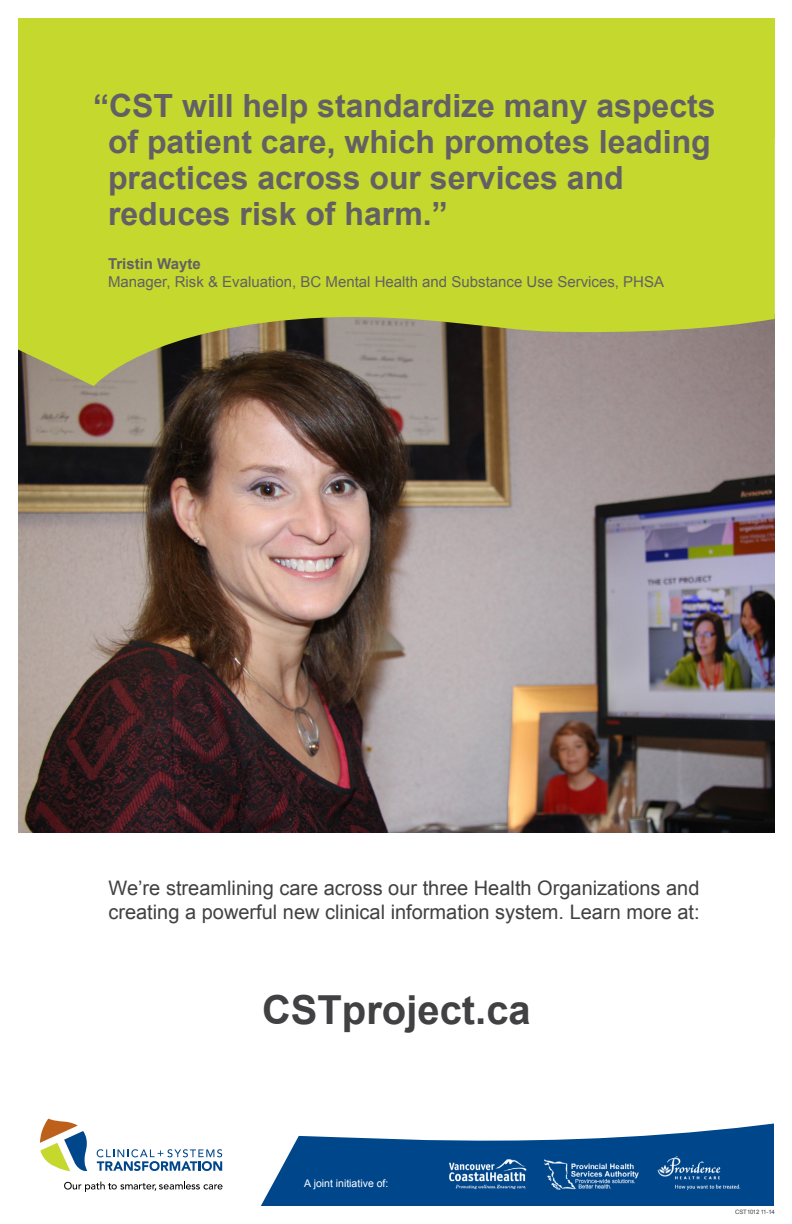
<style>
.page{position:relative;width:792px;height:1224px;background:#fff}
.page>*{position:absolute;margin:0;border:0;box-sizing:border-box;transform-origin:0 0}
.t1{font:700 40px "Arial";color:#414042}
.t2{font:700 32px/36px "Arial";color:#636064}
.t3{font:20px/24px "Arial";color:#414042}
.t4{font:15px "Arial";color:#636064}
.t5{font:700 15px "Arial";color:#636064}
.t6{font:10.5px "Arial";color:#fff}
.t7{font:6px "Arial";letter-spacing:-.04em;color:#414042}
</style>
<div class="page">
<div style="left:18px;top:18px;width:757px;height:119px;background:#c4d82e"></div>
<img style="left:18px;top:390px;width:757px;height:442px">
<svg style="left:18px;top:137px;width:757px;height:253px;background:#b3c03a"></svg>
<svg style="left:40px;top:1119px;width:47px;height:53px"></svg>
<svg style="left:97px;top:1149px;width:125px;height:22px"></svg>
<svg style="left:64px;top:1182px;width:159px;height:10px"></svg>
<svg style="left:261px;top:1123px;width:513px;height:83px;fill:#00468b"></svg>
<img style="left:437px;top:1154px;width:311px;height:40px">
<p class="t2" style="left:108px;top:89px;width:609px;text-indent:-15px">“CST will help standardize many aspects of patient care, which promotes leading practices across our services and reduces risk of harm.”</p>
<p class="t5" style="left:108px;top:253px;width:94px">Tristin Wayte</p>
<p class="t4" style="left:108px;top:272px;width:558px">Manager, Risk &amp; Evaluation, BC Mental Health and Substance Use Services, PHSA</p>
<p class="t3" style="left:108px;top:877px;width:593px">We’re streamlining care across our three Health Organizations and creating a powerful new clinical information system. Learn more at:</p>
<p class="t1" style="left:262px;top:984px;width:270px">CSTproject.ca</p>
<p class="t6" style="left:304px;top:1177px;width:86px">A joint initiative of:</p>
<p class="t7" style="left:735px;top:1208px;width:41px">CST1012 11-14</p>
</div>
